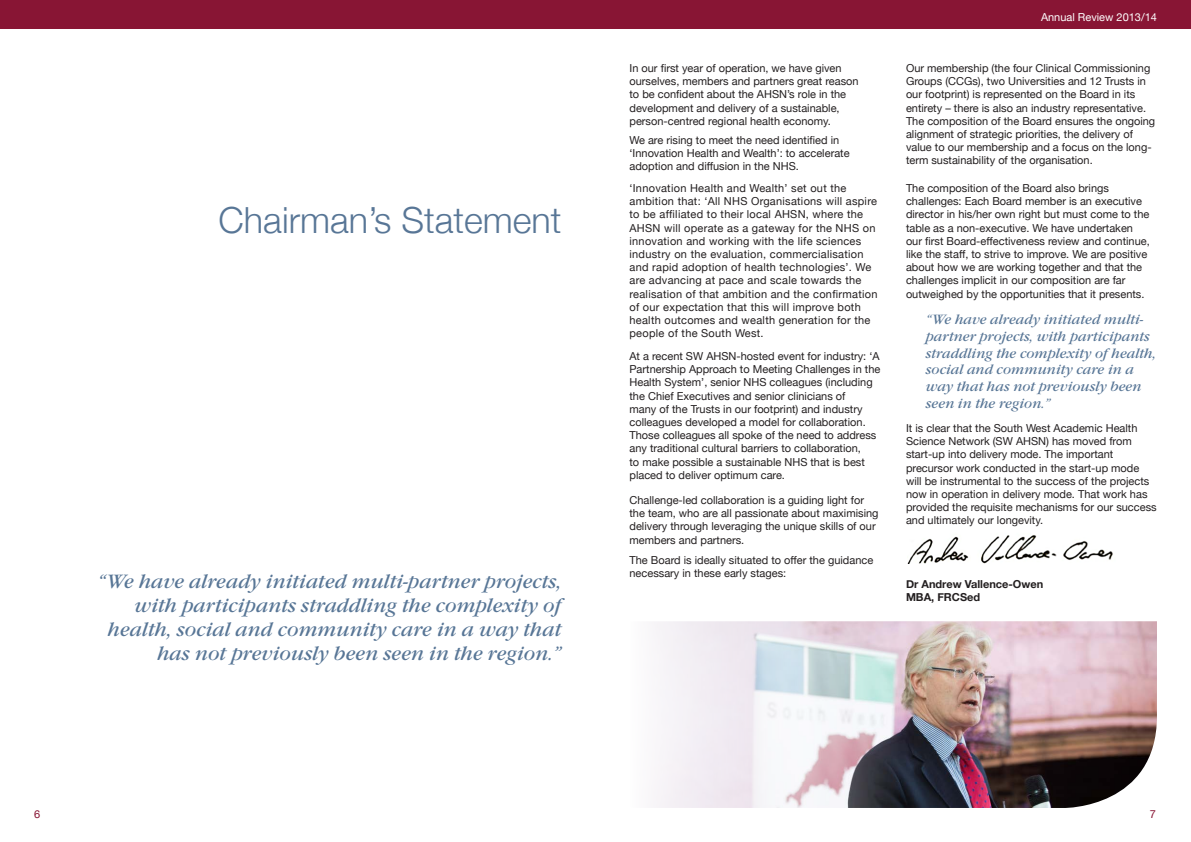
<style>
.page{position:relative;width:1191px;height:842px;background:#fff}
.page>*{position:absolute;margin:0;border:0;box-sizing:border-box;transform-origin:0 0}
.t1{font:300 36px "Helvetica Neue";color:#587696}
.t2{font:italic 20px/24px "Garamond Itc T";color:#587696;text-align:right}
.t3{font:italic 14px/16.8px "Garamond Itc T";color:#587696}
.Body{font:11px/13.2px "Helvetica Neue";color:#231f20}
.Body-2{font:11px/13.2px "Helvetica Neue";letter-spacing:.025em;color:#231f20}
.Bold_Body{font:700 11px/13.2px "Helvetica Neue";color:#231f20}
.t4{font:11px "Helvetica Neue";color:#fff}
.t5{font:11px "Helvetica Neue";color:#881534}
</style>
<div class="page">
<div style="left:0;top:0;width:1191px;height:29px;background:#881534"></div>
<img style="left:908px;top:535px;width:205px;height:28px">
<img style="left:654px;top:621px;width:503px;height:187px">
<h1 class="t1" style="left:219px;top:191px;width:344px">Chairman’s Statement</h1>
<p class="t2" style="left:97px;top:569px;width:465px">“We have already initiated multi-partner projects, with participants straddling the complexity of health, social and community care in a way that has not previously been seen in the region.”</p>
<p class="Body" style="left:629px;top:62px;width:231px">In our first year of operation, we have given ourselves, members and partners great reason to be confident about the AHSN’s role in the development and delivery of a sustainable, person-centred regional health economy.</p>
<p class="Body" style="left:629px;top:134px;width:222px">We are rising to meet the need identified in ‘Innovation Health and Wealth’: to accelerate adoption and diffusion in the NHS.</p>
<p class="Body-2" style="left:629px;top:182px;width:249px">‘Innovation Health and Wealth’ set out the ambition that: ‘All NHS Organisations will aspire to be affiliated to their local AHSN, where the AHSN will operate as a gateway for the NHS on innovation and working with the life sciences industry on the evaluation, commercialisation and rapid adoption of health technologies’. We are advancing at pace and scale towards the realisation of that ambition and the confirmation of our expectation that this will improve both health outcomes and wealth generation for the people of the South West.</p>
<p class="Body" style="left:629px;top:350px;width:252px">At a recent SW AHSN-hosted event for industry: ‘A Partnership Approach to Meeting Challenges in the Health System’, senior NHS colleagues (including the Chief Executives and senior clinicians of<br>many of the Trusts in our footprint) and industry colleagues developed a model for collaboration.<br>Those colleagues all spoke of the need to address any traditional cultural barriers to collaboration,<br>to make possible a sustainable NHS that is best placed to deliver optimum care.</p>
<p class="Body" style="left:629px;top:494px;width:250px">Challenge-led collaboration is a guiding light for the team, who are all passionate about maximising delivery through leveraging the unique skills of our members and partners.</p>
<p class="Body" style="left:629px;top:554px;width:245px">The Board is ideally situated to offer the guidance necessary in these early stages:</p>
<p class="t4" style="left:1041px;top:9px;width:117px">Annual Review 2013/14</p>
<p class="Body" style="left:906px;top:62px;width:251px">Our membership (the four Clinical Commissioning Groups (CCGs), two Universities and 12 Trusts in our footprint) is represented on the Board in its entirety – there is also an industry representative.<br>The composition of the Board ensures the ongoing alignment of strategic priorities, the delivery of value to our membership and a focus on the long&shy;term sustainability of the organisation.</p>
<p class="Body" style="left:906px;top:182px;width:245px">The composition of the Board also brings challenges: Each Board member is an executive director in his/her own right but must come to the table as a non-executive. We have undertaken our first Board-effectiveness review and continue, like the staff, to strive to improve. We are positive about how we are working together and that the challenges implicit in our composition are far outweighed by the opportunities that it presents.</p>
<p class="t3" style="left:926px;top:311px;width:232px">“We have already initiated multi&shy;partner projects, with participants straddling the complexity of health, social and community care in a way that has not previously been seen in the region.”</p>
<p class="Body" style="left:906px;top:422px;width:252px">It is clear that the South West Academic Health Science Network (SW AHSN) has moved from start-up into delivery mode. The important precursor work conducted in the start-up mode will be instrumental to the success of the projects now in operation in delivery mode. That work has provided the requisite mechanisms for our success and ultimately our longevity.</p>
<p class="Bold_Body" style="left:906px;top:578px;width:139px">Dr Andrew Vallence-Owen<br>MBA, FRCSed</p>
<p class="t5" style="left:34px;top:806px;width:8px">6</p>
<p class="t5" style="left:1149px;top:806px;width:8px">7</p>
</div>
